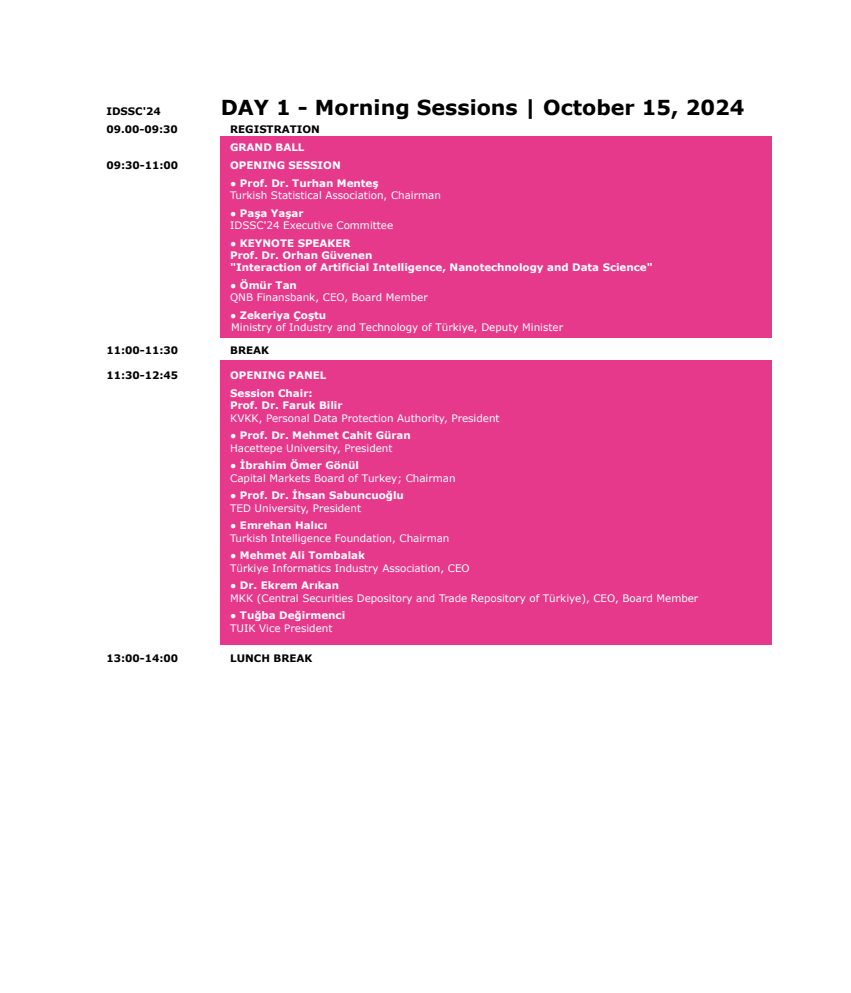
<style>
.page{position:relative;width:851px;height:993px;background:#fff}
.page>*{position:absolute;margin:0;border:0;box-sizing:border-box;transform-origin:0 0}
.t1{font:700 20.5px "Verdana";color:#000}
.t2{font:10.25px "Verdana";color:#fff}
.t3{font:700 10.25px/17.8px "Verdana";color:#fff}
.t4{font:700 10.25px "Verdana";color:#000}
</style>
<div class="page">
<div style="left:221px;top:136px;width:550px;height:508px;background:#e7398c"></div>
<div style="left:221px;top:338px;width:550px;height:22px;background:#fff"></div>
<p class="t4" style="left:106px;top:105px;width:56px">IDSSC'24</p>
<h1 class="t1" style="left:221px;top:94px;width:525px">DAY 1 - Morning Sessions | October 15, 2024</h1>
<p class="t4" style="left:106px;top:123px;width:73px">09.00-09:30</p>
<p class="t4" style="left:230px;top:123px;width:91px">REGISTRATION</p>
<p class="t4" style="left:106px;top:158px;width:73px">09:30-11:00</p>
<p class="t3" style="left:230px;top:138px;width:112px">GRAND BALL<br>OPENING SESSION</p>
<p class="t3" style="left:230px;top:174px;width:150px">● Prof. Dr. Turhan Menteş</p>
<p class="t2" style="left:230px;top:188px;width:212px">Turkish Statistical Association, Chairman</p>
<p class="t3" style="left:230px;top:204px;width:75px">● Paşa Yaşar</p>
<p class="t2" style="left:230px;top:218px;width:164px">IDSSC'24 Executive Committee</p>
<p class="t3" style="left:230px;top:237px;width:424px;line-height:12.2px">● KEYNOTE SPEAKER<br>Prof. Dr. Orhan Güvenen<br>"Interaction of Artificial Intelligence, Nanotechnology and Data Science"</p>
<p class="t3" style="left:230px;top:276px;width:68px">● Ömür Tan</p>
<p class="t2" style="left:230px;top:291px;width:199px">QNB Finansbank, CEO, Board Member</p>
<p class="t3" style="left:230px;top:306px;width:97px">● Zekeriya Çoştu</p>
<p class="t2" style="left:231px;top:321px;width:333px">Ministry of Industry and Technology of Türkiye, Deputy Minister</p>
<p class="t4" style="left:230px;top:343px;width:40px">BREAK</p>
<p class="t3" style="left:230px;top:366px;width:98px">OPENING PANEL<br>Session Chair:</p>
<p class="t3" style="left:230px;top:396px;width:114px">Prof. Dr. Faruk Bilir</p>
<p class="t2" style="left:230px;top:411px;width:271px">KVKK, Personal Data Protection Authority, President</p>
<p class="t3" style="left:230px;top:426px;width:182px">● Prof. Dr. Mehmet Cahit Güran</p>
<p class="t2" style="left:230px;top:441px;width:164px">Hacettepe University, President</p>
<p class="t3" style="left:230px;top:456px;width:130px">● İbrahim Ömer Gönül</p>
<p class="t2" style="left:230px;top:471px;width:227px">Capital Markets Board of Turkey; Chairman</p>
<p class="t3" style="left:230px;top:486px;width:175px">● Prof. Dr. İhsan Sabuncuoğlu</p>
<p class="t2" style="left:230px;top:501px;width:132px">TED University, President</p>
<p class="t3" style="left:230px;top:516px;width:98px">● Emrehan Halıcı</p>
<p class="t2" style="left:230px;top:531px;width:221px">Turkish Intelligence Foundation, Chairman</p>
<p class="t3" style="left:230px;top:546px;width:136px">● Mehmet Ali Tombalak</p>
<p class="t2" style="left:230px;top:561px;width:241px">Türkiye Informatics Industry Association, CEO</p>
<p class="t3" style="left:230px;top:576px;width:110px">● Dr. Ekrem Arıkan</p>
<p class="t2" style="left:230px;top:591px;width:469px">MKK (Central Securities Depository and Trade Repository of Türkiye), CEO, Board Member</p>
<p class="t3" style="left:230px;top:606px;width:116px">● Tuğba Değirmenci</p>
<p class="t2" style="left:230px;top:621px;width:104px">TUIK Vice President</p>
<p class="t4" style="left:230px;top:651px;width:84px">LUNCH BREAK</p>
<p class="t4" style="left:106px;top:343px;width:73px">11:00-11:30</p>
<p class="t4" style="left:106px;top:369px;width:73px">11:30-12:45</p>
<p class="t4" style="left:106px;top:651px;width:73px">13:00-14:00</p>
</div>
